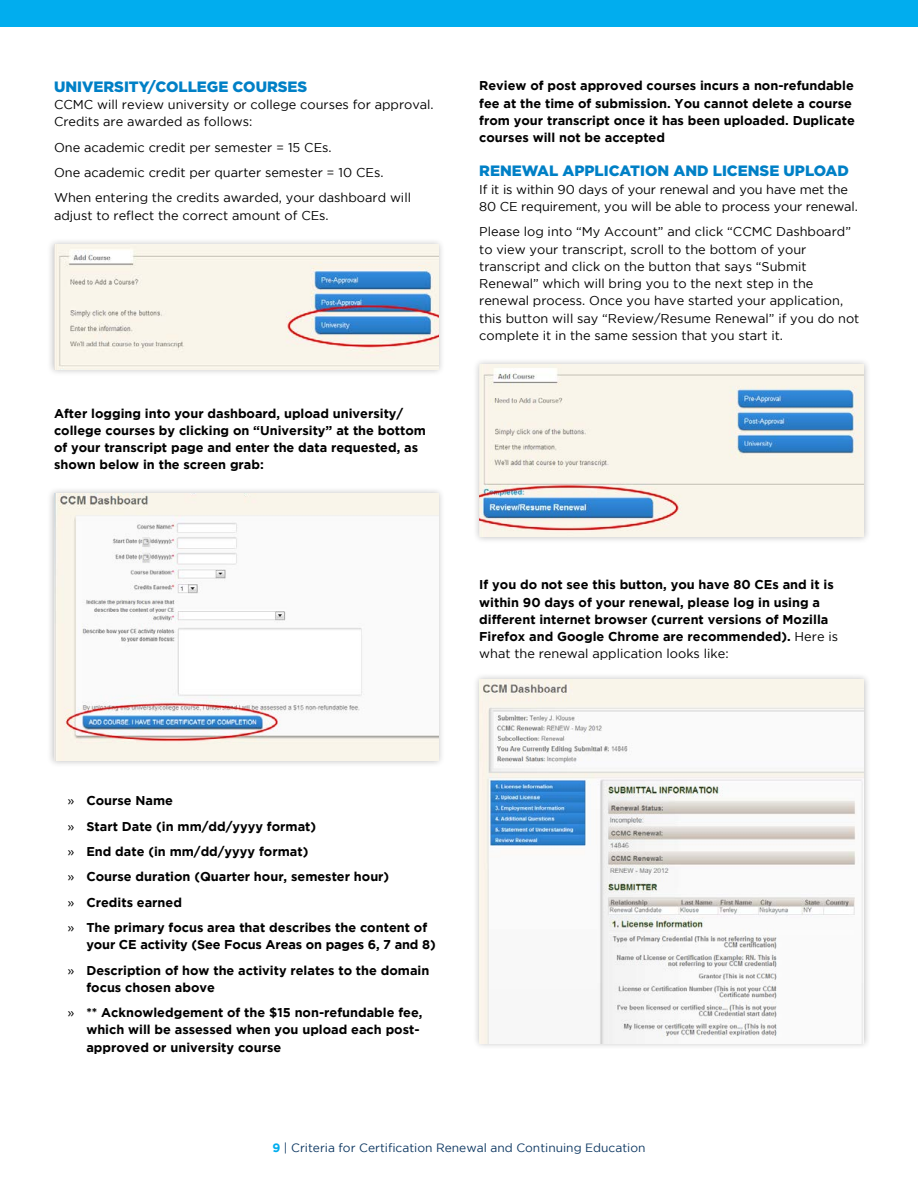
<style>
.page{position:relative;width:918px;height:1188px;background:#fff}
.page>*{position:absolute;margin:0;border:0;box-sizing:border-box;transform-origin:0 0}
.t1{font:900 15px "Gotham";color:#0080c6}
.t2{font:700 12.75px/17.2px "Gotham";color:#000}
.t3{font:12.75px/17.2px "Gotham";color:#000}
.t4{font:12px "Gotham";color:#0e3862}
.s1{font-weight:400}
.s2{font-weight:700;color:#01adee}
</style>
<div class="page">
<div style="left:0;top:0;width:918px;height:27px;background:#01adee"></div>
<div style="left:47px;top:237px;width:399px;height:139px;background:#000;opacity:.25"></div>
<img style="left:54px;top:244px;width:385px;height:125px">
<div style="left:472px;top:357px;width:399px;height:187px;background:#000;opacity:.25"></div>
<img style="left:479px;top:364px;width:385px;height:173px">
<div style="left:47px;top:486px;width:399px;height:282px;background:#000;opacity:.25"></div>
<img style="left:54px;top:493px;width:385px;height:268px">
<div style="left:472px;top:672px;width:399px;height:378px;background:#000;opacity:.25"></div>
<img style="left:479px;top:679px;width:385px;height:364px">
<p class="t1" style="left:54px;top:78px;width:255px">UNIVERSITY/COLLEGE COURSES</p>
<p class="t3" style="left:54px;top:96px;width:381px">CCMC will review university or college courses for approval.<br>Credits are awarded as follows:</p>
<p class="t3" style="left:54px;top:134px;width:359px;line-height:25.3px">One academic credit per semester = 15 CEs.<br>One academic credit per quarter semester = 10 CEs.<br>When entering the credits awarded, your dashboard will</p>
<p class="t3" style="left:54px;top:206px;width:276px">adjust to reflect the correct amount of CEs.</p>
<p class="t2" style="left:54px;top:404px;width:374px">After logging into your dashboard, upload university/ college courses by clicking on “University” at the bottom of your transcript page and enter the data requested, as shown below in the screen grab:</p>
<p class="t2" style="left:479px;top:77px;width:377px">Review of post approved courses incurs a non-refundable fee at the time of submission. You cannot delete a course from your transcript once it has been uploaded. Duplicate courses will not be accepted</p>
<p class="t1" style="left:479px;top:162px;width:371px">RENEWAL APPLICATION AND LICENSE UPLOAD</p>
<p class="t3" style="left:479px;top:180px;width:380px">If it is within 90 days of your renewal and you have met the<br>80 CE requirement, you will be able to process your renewal.</p>
<p class="t3" style="left:479px;top:223px;width:382px">Please log into “My Account” and click “CCMC Dashboard” to view your transcript, scroll to the bottom of your transcript and click on the button that says “Submit Renewal” which will bring you to the next step in the renewal process. Once you have started your application, this button will say “Review/Resume Renewal” if you do not complete it in the same session that you start it.</p>
<p class="t2" style="left:479px;top:576px;width:360px">If you do not see this button, you have 80 CEs and it is within 90 days of your renewal, please log in using a different internet browser (current versions of Mozilla Firefox and Google Chrome are recommended). <span class="s1">Here is what the renewal application looks like:</span></p>
<p class="t2" style="left:68px;top:788px;width:361px;line-height:25.3px"><span class="s1">»</span> Course Name<br><span class="s1">»</span> Start Date (in mm/dd/yyyy format)<br><span class="s1">»</span> End date (in mm/dd/yyyy format)<br><span class="s1">»</span> Course duration (Quarter hour, semester hour)<br><span class="s1">»</span> Credits earned<br><span class="s1">»</span> The primary focus area that describes the content of</p>
<p class="t2" style="left:68px;top:932px;width:370px;line-height:25.3px;text-indent:19px">your CE activity (See Focus Areas on pages 6, 7 and 8) <span class="s1">»</span> Description of how the activity relates to the domain</p>
<p class="t2" style="left:68px;top:974px;width:357px;line-height:25.3px;text-indent:19px">focus chosen above<br><span class="s1">»</span> ** Acknowledgement of the $15 non-refundable fee,</p>
<p class="t2" style="left:86px;top:1021px;width:335px">which will be assessed when you upload each post&shy;approved or university course</p>
<p class="t4" style="left:272px;top:1142px;width:375px"><span class="s2">9</span> | Criteria for Certification Renewal and Continuing Education</p>
</div>
